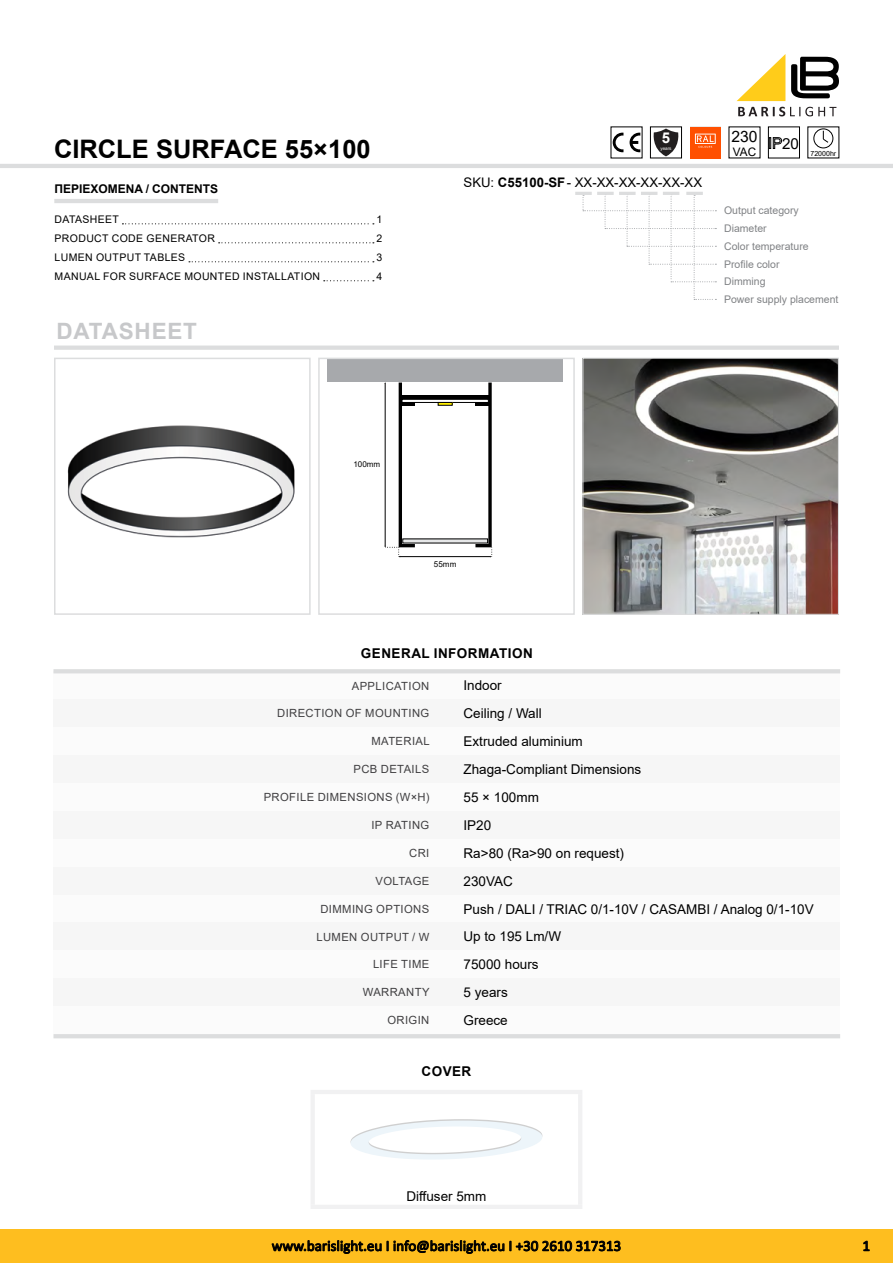
<style>
.page{position:relative;width:893px;height:1263px;background:#fff}
.page>*{position:absolute;margin:0;border:0;box-sizing:border-box;transform-origin:0 0}
.t1{font:700 25.5px "Arial";color:#000}
.t2{font:700 22.5px "Arial";letter-spacing:.035em;color:#c7c8ca}
.t3{font:15.6px "Arial";color:#000}
.t4{font:15.15px "Arial";color:#000}
.t5{font:15px "Calibri";color:#000}
.t6{font:700 15px "Arial";color:#fff}
.t7{font:13.5px "Arial";color:#000}
.t8{font:700 13.5px "Arial";letter-spacing:.035em;color:#000}
.t9{font:13.2px "Arial";color:#000}
.t10{font:700 12px "Arial";color:#000}
.t11{font:11.7px "Arial";color:#000}
.t12{font:11.25px "Arial";letter-spacing:.035em;color:#414042}
.t13{font:10.5px "Arial";letter-spacing:.035em;color:#000}
.t14{font:10.5px/17.9px "Arial";color:#808285}
.t15{font:8.1px "Arial";color:#000}
.t16{font:7.05px "Arial";color:#000}
.t17{font:4.65px "Arial";color:#fff}
.s1{font-weight:700}
</style>
<div class="page">
<svg style="left:738px;top:107px;width:98px;height:9px"></svg>
<svg style="left:791px;top:57px;width:48px;height:41px"></svg>
<svg style="left:737px;top:54px;width:48px;height:47px"></svg>
<div style="left:0;top:1229px;width:893px;height:34px;background:#febe1f"></div>
<svg style="left:272px;top:1240px;width:109px;height:13px"></svg>
<svg style="left:394px;top:1240px;width:110px;height:13px"></svg>
<svg style="left:510px;top:1241px;width:110px;height:10px"></svg>
<hr style="left:0;top:164px;width:893px;height:4px;background:#dcddde">
<svg style="left:863px;top:1241px;width:6px;height:10px"></svg>
<hr style="left:311px;top:1090px;width:271px;height:4px;background:#f1f1f2">
<hr style="left:311px;top:1094px;width:4px;height:111px;background:#f1f1f2">
<hr style="left:578px;top:1094px;width:4px;height:111px;background:#f1f1f2">
<hr style="left:311px;top:1205px;width:271px;height:4px;background:#f1f1f2">
<img style="left:67px;top:425px;width:228px;height:113px">
<div style="left:54px;top:358px;width:257px;height:257px;border:2px solid #dcddde"></div>
<div style="left:328px;top:358px;width:235px;height:24px;background:#a7a9ac"></div>
<hr style="left:400px;top:556px;width:90px;height:1px;background:#000">
<div style="left:402px;top:399px;width:86px;height:4px;border:1px solid #000"></div>
<div style="left:438px;top:402px;width:14px;height:3px;border:1px solid #000"></div>
<hr style="left:400px;top:396px;width:90px;height:3px;background:#000">
<svg style="left:384px;top:382px;width:31px;height:175px"></svg>
<svg style="left:475px;top:383px;width:17px;height:174px"></svg>
<div style="left:318px;top:358px;width:257px;height:257px;border:2px solid #dcddde"></div>
<img style="left:584px;top:360px;width:253px;height:253px">
<div style="left:582px;top:358px;width:257px;height:257px;border:1px solid #dcddde"></div>
<svg style="left:351px;top:1119px;width:191px;height:40px"></svg>
<svg style="left:613px;top:133px;width:10px;height:19px"></svg>
<svg style="left:630px;top:133px;width:10px;height:19px"></svg>
<div style="left:814px;top:129px;width:19px;height:19px;border:1px solid #000;border-radius:50%"></div>
<svg style="left:823px;top:131px;width:5px;height:11px"></svg>
<svg style="left:650px;top:127px;width:32px;height:31px"></svg>
<svg style="left:651px;top:128px;width:30px;height:28px"></svg>
<svg style="left:769px;top:137px;width:13px;height:12px"></svg>
<svg style="left:122px;top:223px;width:252px;height:1px"></svg>
<svg style="left:219px;top:242px;width:155px;height:1px"></svg>
<svg style="left:189px;top:261px;width:185px;height:1px"></svg>
<svg style="left:324px;top:280px;width:50px;height:1px"></svg>
<hr style="left:54px;top:199px;width:164px;height:4px;background:#dcddde">
<div style="left:54px;top:345px;width:785px;height:5px;background:#dcddde"></div>
<svg style="left:582px;top:194px;width:134px;height:106px"></svg>
<hr style="left:575px;top:192px;width:17px;height:3px;background:#dcddde">
<hr style="left:686px;top:192px;width:17px;height:3px;background:#dcddde">
<hr style="left:597px;top:192px;width:17px;height:3px;background:#dcddde">
<hr style="left:619px;top:192px;width:17px;height:3px;background:#dcddde">
<hr style="left:641px;top:192px;width:16px;height:3px;background:#dcddde">
<hr style="left:663px;top:192px;width:16px;height:3px;background:#dcddde">
<div style="left:53px;top:671px;width:393px;height:28px;background:#fbfbfb"></div>
<div style="left:53px;top:727px;width:393px;height:28px;background:#fbfbfb"></div>
<div style="left:53px;top:950px;width:393px;height:28px;background:#fbfbfb"></div>
<div style="left:53px;top:783px;width:393px;height:28px;background:#fbfbfb"></div>
<div style="left:53px;top:755px;width:393px;height:28px;background:#f6f6f6"></div>
<div style="left:53px;top:811px;width:393px;height:28px;background:#f6f6f6"></div>
<div style="left:446px;top:671px;width:394px;height:28px;background:#fbfbfb"></div>
<div style="left:446px;top:727px;width:394px;height:28px;background:#fbfbfb"></div>
<div style="left:446px;top:950px;width:394px;height:28px;background:#fbfbfb"></div>
<div style="left:446px;top:783px;width:394px;height:28px;background:#fbfbfb"></div>
<div style="left:446px;top:755px;width:394px;height:28px;background:#f6f6f6"></div>
<div style="left:446px;top:811px;width:394px;height:28px;background:#f6f6f6"></div>
<div style="left:53px;top:699px;width:393px;height:28px;background:#f6f6f6"></div>
<div style="left:53px;top:1006px;width:393px;height:28px;background:#fbfbfb"></div>
<div style="left:53px;top:839px;width:393px;height:28px;background:#fbfbfb"></div>
<div style="left:53px;top:895px;width:393px;height:27px;background:#fbfbfb"></div>
<div style="left:53px;top:978px;width:393px;height:28px;background:#f6f6f6"></div>
<div style="left:53px;top:867px;width:393px;height:28px;background:#f6f6f6"></div>
<div style="left:53px;top:922px;width:393px;height:28px;background:#f6f6f6"></div>
<div style="left:446px;top:699px;width:394px;height:28px;background:#f6f6f6"></div>
<div style="left:446px;top:1006px;width:394px;height:28px;background:#fbfbfb"></div>
<div style="left:446px;top:839px;width:394px;height:28px;background:#fbfbfb"></div>
<div style="left:446px;top:895px;width:394px;height:27px;background:#fbfbfb"></div>
<div style="left:446px;top:978px;width:394px;height:28px;background:#f6f6f6"></div>
<div style="left:446px;top:867px;width:394px;height:28px;background:#f6f6f6"></div>
<div style="left:446px;top:922px;width:394px;height:28px;background:#f6f6f6"></div>
<hr style="left:53px;top:669px;width:787px;height:4px;background:#dcddde">
<hr style="left:53px;top:1034px;width:787px;height:4px;background:#dcddde">
<div style="left:690px;top:127px;width:31px;height:31px;background:#ff5001"></div>
<svg style="left:695px;top:134px;width:21px;height:14px"></svg>
<h1 class="t1" style="left:54px;top:131px;width:318px">CIRCLE SURFACE 55×100</h1>
<p class="t10" style="left:54px;top:180px;width:165px">ΠΕΡΙΕΧΟΜΕΝΑ / CONTENTS</p>
<p class="t13" style="left:55px;top:212px;width:66px">Datasheet</p>
<p class="t13" style="left:376px;top:212px;width:7px">1</p>
<p class="t13" style="left:55px;top:231px;width:162px">product code generator</p>
<p class="t13" style="left:376px;top:231px;width:7px">2</p>
<p class="t13" style="left:55px;top:250px;width:132px">lumen output tables</p>
<p class="t13" style="left:376px;top:250px;width:7px">3</p>
<p class="t13" style="left:55px;top:269px;width:267px">manual for surface mounted installation</p>
<p class="t13" style="left:376px;top:269px;width:7px">4</p>
<h2 class="t2" style="left:57px;top:316px;width:111px">DATASHEET</h2>
<p class="t15" style="left:353px;top:458px;width:28px">100mm</p>
<p class="t3" style="left:731px;top:125px;width:28px">230</p>
<p class="t11" style="left:733px;top:143px;width:25px">VAC</p>
<p class="t6" style="left:662px;top:127px;width:10px">5</p>
<p class="t17" style="left:660px;top:145px;width:13px">years</p>
<p class="t4" style="left:782px;top:133px;width:18px">20</p>
<p class="t9" style="left:464px;top:174px;width:240px">SKU : <span class="s1">C55100-SF</span>- XX-XX-XX-XX-XX-XX</p>
<p class="t14" style="left:724px;top:201px;width:76px">Output category</p>
<p class="t16" style="left:810px;top:148px;width:27px">72000hr</p>
<p class="t14" style="left:724px;top:219px;width:86px">Diameter<br>Color temperature<br>Profile color<br>Dimming</p>
<p class="t14" style="left:724px;top:291px;width:116px">Power supply placement</p>
<p class="t15" style="left:434px;top:559px;width:24px">55mm</p>
<p class="t8" style="left:361px;top:643px;width:21px">GENE</p>
<p class="t8" style="left:401px;top:643px;width:122px">RAL INFORMATION</p>
<p class="t12" style="left:352px;top:678px;width:79px">Application</p>
<p class="t7" style="left:464px;top:676px;width:40px">I ndoor</p>
<p class="t12" style="left:277px;top:706px;width:154px">Direction of mounting</p>
<p class="t7" style="left:464px;top:704px;width:80px">Ceiling / Wall</p>
<p class="t12" style="left:372px;top:734px;width:60px">Material</p>
<p class="t7" style="left:464px;top:732px;width:121px">Extruded aluminium</p>
<p class="t12" style="left:353px;top:761px;width:77px">Pcb d etails</p>
<p class="t7" style="left:464px;top:760px;width:179px">Zhaga-Compliant Dimensions</p>
<p class="t12" style="left:264px;top:789px;width:167px">Profile dimensions (W×H)</p>
<p class="t7" style="left:464px;top:788px;width:77px">55 × 100mm</p>
<p class="t12" style="left:371px;top:817px;width:59px">IP Rating</p>
<p class="t7" style="left:464px;top:816px;width:29px">IP20</p>
<p class="t12" style="left:409px;top:845px;width:8px">CRI</p>
<p class="t7" style="left:464px;top:844px;width:162px">Ra&gt;80 (Ra&gt;90 on request)</p>
<p class="t12" style="left:375px;top:873px;width:55px">Voltage</p>
<p class="t7" style="left:464px;top:871px;width:51px">230VAC</p>
<p class="t12" style="left:320px;top:901px;width:110px">Dimming options</p>
<p class="t7" style="left:464px;top:899px;width:60px">Push / DALI</p>
<p class="t7" style="left:539px;top:899px;width:17px">/ TRIAC</p>
<p class="t7" style="left:591px;top:899px;width:68px">0/1-10V / CASAMBI</p>
<p class="t7" style="left:714px;top:899px;width:101px">/ Analog 0/1-10V</p>
<p class="t12" style="left:316px;top:929px;width:114px">lumen output / W</p>
<p class="t7" style="left:464px;top:927px;width:99px">U p to 195 Lm/W</p>
<p class="t12" style="left:373px;top:957px;width:58px">Life time</p>
<p class="t7" style="left:464px;top:955px;width:77px">75000 hours</p>
<p class="t12" style="left:363px;top:985px;width:68px">Warranty</p>
<p class="t7" style="left:464px;top:983px;width:46px">5 years</p>
<p class="t12" style="left:387px;top:1012px;width:43px">Origin</p>
<p class="t7" style="left:464px;top:1011px;width:46px">Greece</p>
<p class="t8" style="left:421px;top:1062px;width:50px">COVER</p>
<p class="t7" style="left:406px;top:1187px;width:81px">Diffuser 5mm</p>
<p class="t5" style="left:272px;top:1235px;width:351px">www.barislight.eu I info@barislight.eu Ι +30 2610 317313</p>
<p class="t5" style="left:862px;top:1235px;width:9px">1</p>
</div>
